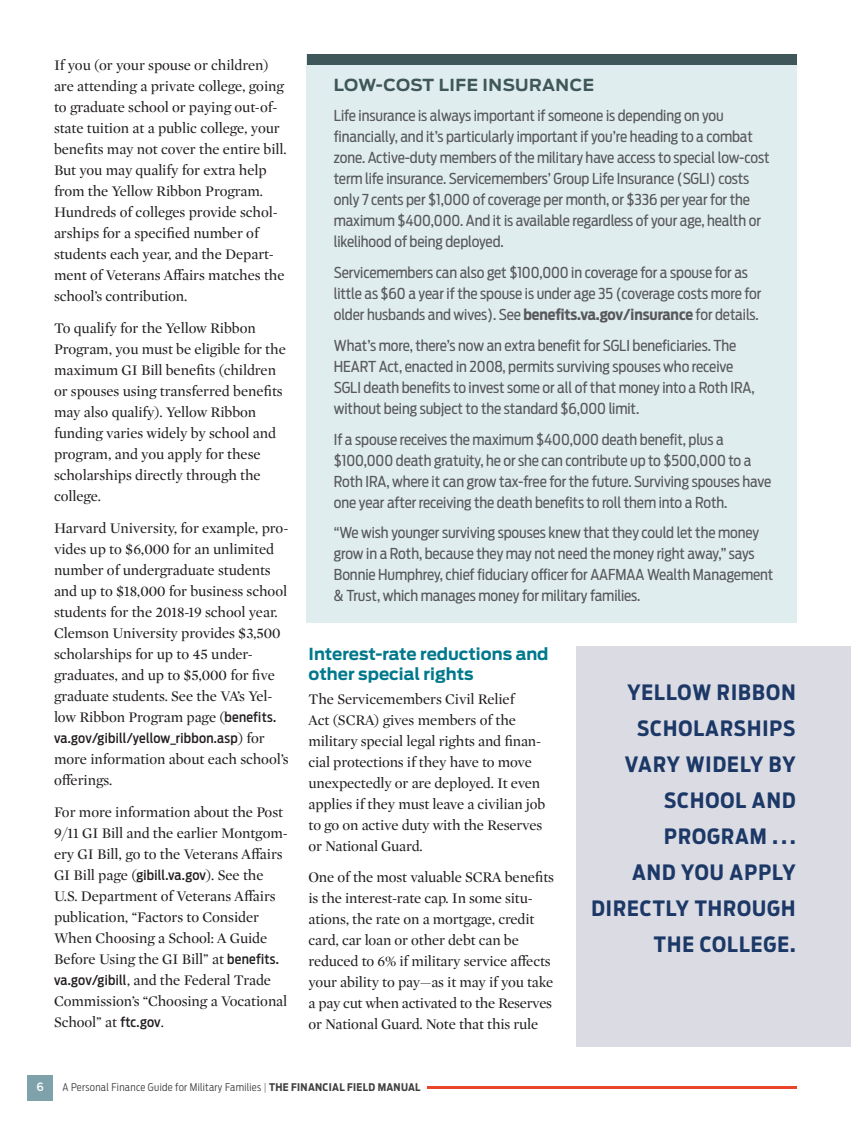
<style>
.page{position:relative;width:851px;height:1134px;background:#fff}
.page>*{position:absolute;margin:0;border:0;box-sizing:border-box;transform-origin:0 0}
.t1{font:700 21px/36px "Antenna Cond";letter-spacing:.05em;color:#1b3867;text-align:right}
.t2{font:700 16.5px/19.5px "Antenna";color:#00788c}
.t3{font:700 16.5px "Antenna";letter-spacing:.03em;color:#3f5759}
.t4{font:15px/21px "Mercury Display";letter-spacing:-.005em;color:#231f20}
.t5{font:15px/21px "Antenna Cond";letter-spacing:-.005em;color:#58595b}
.t6{font:500 13.5px "Antenna Cond";letter-spacing:.02em;color:#231f20}
.t7{font:12px "Montserrat";color:#fff}
.t8{font:300 10.5px "Antenna Cond";letter-spacing:.03em;color:#404141}
.s1{font-family:"Antenna Cond";font-weight:500;font-size:13.5px}
.s2{font-family:"Mercury Display";font-weight:400;font-size:15px}
.s3{font-weight:700}
.s4{color:#8b8887}
</style>
<div class="page">
<div style="left:576px;top:646px;width:274px;height:401px;background:#dbdbe3"></div>
<div style="left:307px;top:54px;width:489px;height:568px;background:#e0edee"></div>
<div style="left:27px;top:1075px;width:26px;height:26px;background:#7fa1aa"></div>
<hr style="left:427px;top:1086px;width:370px;height:2px;background:#e9442a">
<div style="left:308px;top:54px;width:489px;height:11px;background:#3f5759"></div>
<p class="t4" style="left:54px;top:54px;width:234px">If you (or your spouse or children) are attending a private college, going to graduate school or paying out-of&shy;state tuition at a public college, your benefits may not cover the entire bill.<br>But you may qualify for extra help from the Yellow Ribbon Program.<br>Hundreds of colleges provide schol&shy;arships for a specified number of students each year, and the Depart&shy;ment of Veterans Affairs matches the school’s contribution.</p>
<p class="t4" style="left:54px;top:317px;width:233px">To qualify for the Yellow Ribbon<br>Program, you must be eligible for the maximum GI Bill benefits (children or spouses using transferred benefits may also qualify). Yellow Ribbon funding varies widely by school and program, and you apply for these scholarships directly through the college.</p>
<p class="t4" style="left:54px;top:517px;width:236px">Harvard University, for example, pro&shy;vides up to $6,000 for an unlimited number of undergraduate students and up to $18,000 for business school students for the 2018-19 school year.<br>Clemson University provides $3,500 scholarships for up to 45 under&shy;graduates, and up to $5,000 for five graduate students. See the VA’s Yel&shy;low Ribbon Program page (<span class="s1">benefits.</span></p>
<p class="t6" style="left:54px;top:730px;width:212px">va.gov/gibill/yellow_ribbon.asp<span class="s2">) for</span></p>
<p class="t4" style="left:54px;top:748px;width:236px">more information about each school’s offerings.</p>
<p class="t4" style="left:54px;top:801px;width:235px">For more information about the Post 9/11 GI Bill and the earlier Montgom&shy;ery GI Bill, go to the Veterans Affairs GI Bill page (<span class="s1">gibill.va.gov</span>). See the U.S. Department of Veterans Affairs publication, “Factors to Consider When Choosing a School: A Guide Before Using the GI Bill” at <span class="s1">benefits. va.gov/gibill</span>, and the Federal Trade Commission’s “Choosing a Vocational School” at <span class="s1">ftc.gov</span>.</p>
<p class="t3" style="left:334px;top:75px;width:262px">LOW-COST LIFE INSURANCE</p>
<p class="t5" style="left:334px;top:106px;width:437px">Life insurance is always important if someone is depending on you financially, and it’s particularly important if you’re heading to a combat zone. Active-duty members of the military have access to special low-cost term life insurance. Servicemembers’ Group Life Insurance (SGLI) costs only 7 cents per $1,000 of coverage per month, or $336 per year for the maximum $400,000. And it is available regardless of your age, health or likelihood of being deployed.</p>
<p class="t5" style="left:334px;top:262px;width:429px">Servicemembers can also get $100,000 in coverage for a spouse for as little as $60 a year if the spouse is under age 35 (coverage costs more for older husbands and wives). See <span class="s3">benefits.va.gov/insurance</span> for details.</p>
<p class="t5" style="left:334px;top:335px;width:422px">What’s more, there’s now an extra benefit for SGLI beneficiaries. The HEART Act, enacted in 2008, permits surviving spouses who receive SGLI death benefits to invest some or all of that money into a Roth IRA, without being subject to the standard $6,000 limit.</p>
<p class="t5" style="left:334px;top:429px;width:439px">If a spouse receives the maximum $400,000 death benefit, plus a $100,000 death gratuity, he or she can contribute up to $500,000 to a Roth IRA, where it can grow tax-free for the future. Surviving spouses have one year after receiving the death benefits to roll them into a Roth.</p>
<p class="t5" style="left:334px;top:522px;width:441px">“We wish younger surviving spouses knew that they could let the money grow in a Roth, because they may not need the money right away,” says Bonnie Humphrey, chief fiduciary officer for AAFMAA Wealth Management &amp; Trust, which manages money for military families.</p>
<p class="t2" style="left:308px;top:644px;width:241px">Interest-rate reductions and other special rights</p>
<p class="t4" style="left:308px;top:688px;width:238px">The Servicemembers Civil Relief<br>Act (SCRA) gives members of the military special legal rights and finan&shy;cial protections if they have to move unexpectedly or are deployed. It even applies if they must leave a civilian job to go on active duty with the Reserves or National Guard.</p>
<p class="t4" style="left:308px;top:866px;width:247px">One of the most valuable SCRA benefits is the interest-rate cap. In some situ&shy;ations, the rate on a mortgage, credit card, car loan or other debt can be reduced to 6% if military service affects your ability to pay—as it may if you take a pay cut when activated to the Reserves or National Guard. Note that this rule</p>
<h1 class="t1" style="left:591px;top:674px;width:206px">YELLOW RIBBON<br>SCHOLARSHIPS<br>VARY WIDELY BY<br>SCHOOL AND<br>PROGRAM . . .<br>AND YOU APPLY<br>DIRECTLY THROUGH<br>THE COLLEGE.</h1>
<p class="t7" style="left:37px;top:1080px;width:9px">6</p>
<p class="t8" style="left:62px;top:1081px;width:360px">A Personal Finance Guide for Military Families <span class="s4">|</span> <span class="s3">THE FINANCIAL FIELD MANUAL</span></p>
</div>
